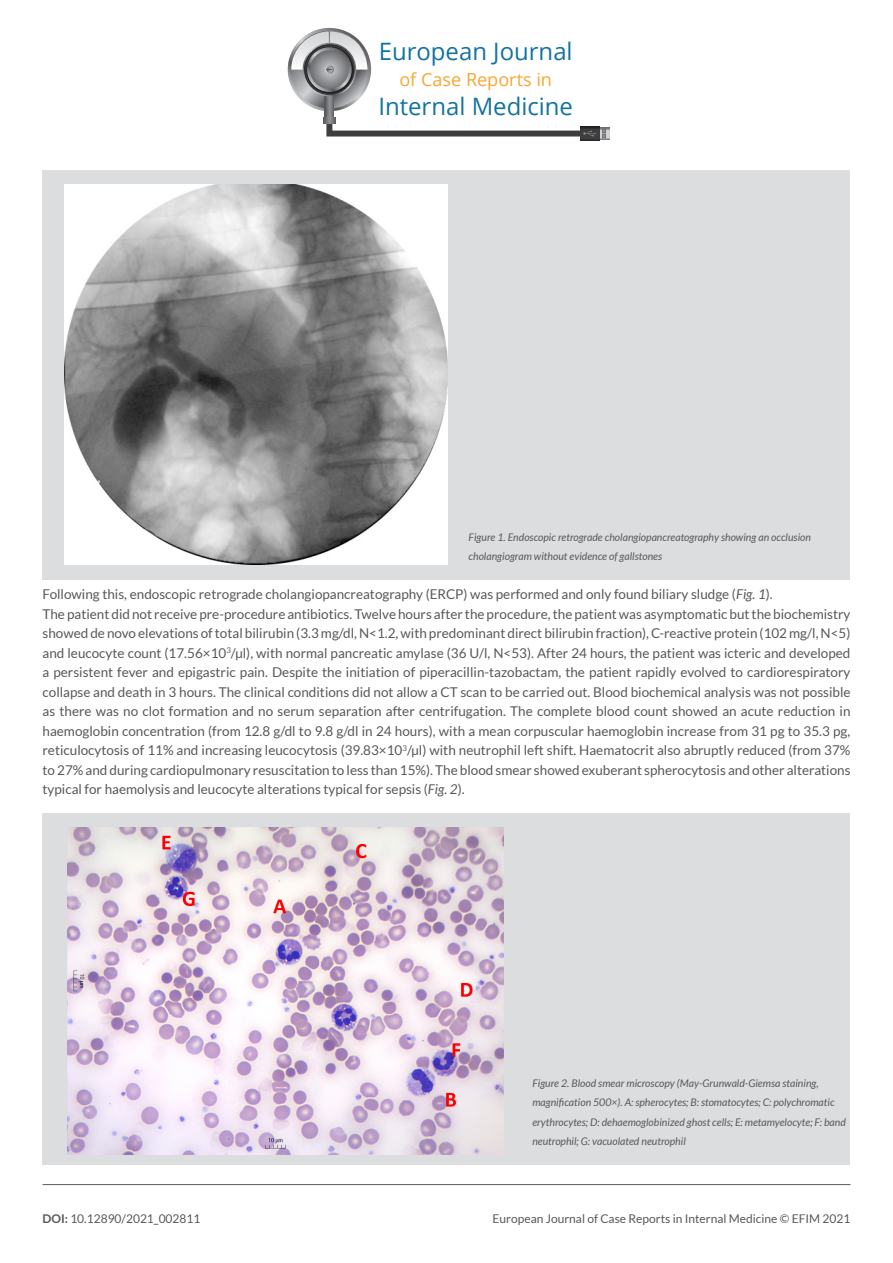
<style>
.page{position:relative;width:893px;height:1263px;background:#fff}
.page>*{position:absolute;margin:0;border:0;box-sizing:border-box;transform-origin:0 0}
.t1{font:24px "Open Sans";color:#1373a1}
.t2{font:18px "Open Sans";color:#faa633}
.TITOLINI{font:13.5px/19.5px "Lato";color:#57585a;text-align:justify}
.TESTO_ARTICOLO{font:13.5px "Lato";color:#57585a}
.t3{font:12px "Lato";color:#57585a}
.DIDASCALIA{font:italic 10.5px/19.5px "Lato";color:#57585a}
.s1{font-style:italic}
.s2{font-weight:700}
</style>
<div class="page">
<svg style="left:288px;top:28px;width:83px;height:83px"></svg>
<svg style="left:291px;top:31px;width:77px;height:77px"></svg>
<svg style="left:325px;top:96px;width:9px;height:21px"></svg>
<svg style="left:303px;top:43px;width:53px;height:53px"></svg>
<svg style="left:304px;top:44px;width:51px;height:51px"></svg>
<svg style="left:307px;top:47px;width:45px;height:45px"></svg>
<svg style="left:310px;top:50px;width:39px;height:39px"></svg>
<svg style="left:291px;top:31px;width:76px;height:43px"></svg>
<svg style="left:600px;top:128px;width:10px;height:11px"></svg>
<svg style="left:603px;top:129px;width:2px;height:9px"></svg>
<svg style="left:580px;top:126px;width:20px;height:15px"></svg>
<svg style="left:323px;top:117px;width:273px;height:20px"></svg>
<hr style="left:43px;top:1184px;width:807px;height:1px;background:#57585a">
<div style="left:43px;top:170px;width:807px;height:410px;background:#dcdddf"></div>
<img style="left:65px;top:184px;width:382px;height:380px">
<div style="left:43px;top:814px;width:807px;height:351px;background:#dcdddf"></div>
<img style="left:67px;top:827px;width:437px;height:327px">
<h1 class="t1" style="left:379px;top:35px;width:196px">European Journal</h1>
<h2 class="t2" style="left:399px;top:67px;width:154px">of Case Reports in</h2>
<h1 class="t1" style="left:378px;top:89px;width:196px">Internal Medicine</h1>
<p class="DIDASCALIA" style="left:469px;top:527px;width:344px">Figure 1. Endoscopic retrograde cholangiopancreatography showing an occlusion cholangiogram without evidence of gallstones</p>
<p class="TESTO_ARTICOLO" style="left:43px;top:587px;width:732px">Following this, endoscopic retrograde cholangiopancreatography (ERCP) was performed and only found biliary sludge (<span class="s1">Fig. 1</span>).</p>
<p class="TITOLINI" style="left:43px;top:604px;width:810px">The patient did not receive pre-procedure antibiotics. Twelve hours after the procedure, the patient was asymptomatic but the biochemistry showed de novo elevations of total bilirubin (3.3 mg/dl, N&lt;1.2, with predominant direct bilirubin fraction), C-reactive protein (102 mg/l, N&lt;5) and leucocyte count (17.56×10<sup>3</sup>/µl), with normal pancreatic amylase (36 U/l, N&lt;53). After 24 hours, the patient was icteric and developed a persistent fever and epigastric pain. Despite the initiation of piperacillin-tazobactam, the patient rapidly evolved to cardiorespiratory collapse and death in 3 hours. The clinical conditions did not allow a CT scan to be carried out. Blood biochemical analysis was not possible as there was no clot formation and no serum separation after centrifugation. The complete blood count showed an acute reduction in haemoglobin concentration (from 12.8 g/dl to 9.8 g/dl in 24 hours), with a mean corpuscular haemoglobin increase from 31 pg to 35.3 pg, reticulocytosis of 11% and increasing leucocytosis (39.83×10<sup>3</sup>/µl) with neutrophil left shift. Haematocrit also abruptly reduced (from 37% to 27% and during cardiopulmonary resuscitation to less than 15%). The blood smear showed exuberant spherocytosis and other alterations typical for haemolysis and leucocyte alterations typical for sepsis (<span class="s1">Fig. 2</span>).</p>
<p class="DIDASCALIA" style="left:532px;top:1073px;width:315px">Figure 2. Blood smear microscopy (May-Grunwald-Giemsa staining, magnification 500×). A: spherocytes; B: stomatocytes; C: polychromatic erythrocytes; D: dehaemoglobinized ghost cells; E: metamyelocyte; F: band neutrophil; G: vacuolated neutrophil</p>
<p class="t3" style="left:43px;top:1212px;width:159px"><span class="s2">DOI:</span> 10.12890/2021_002811</p>
<p class="t3" style="left:493px;top:1212px;width:359px">European Journal of Case Reports in Internal Medicine © EFIM 2021</p>
</div>
